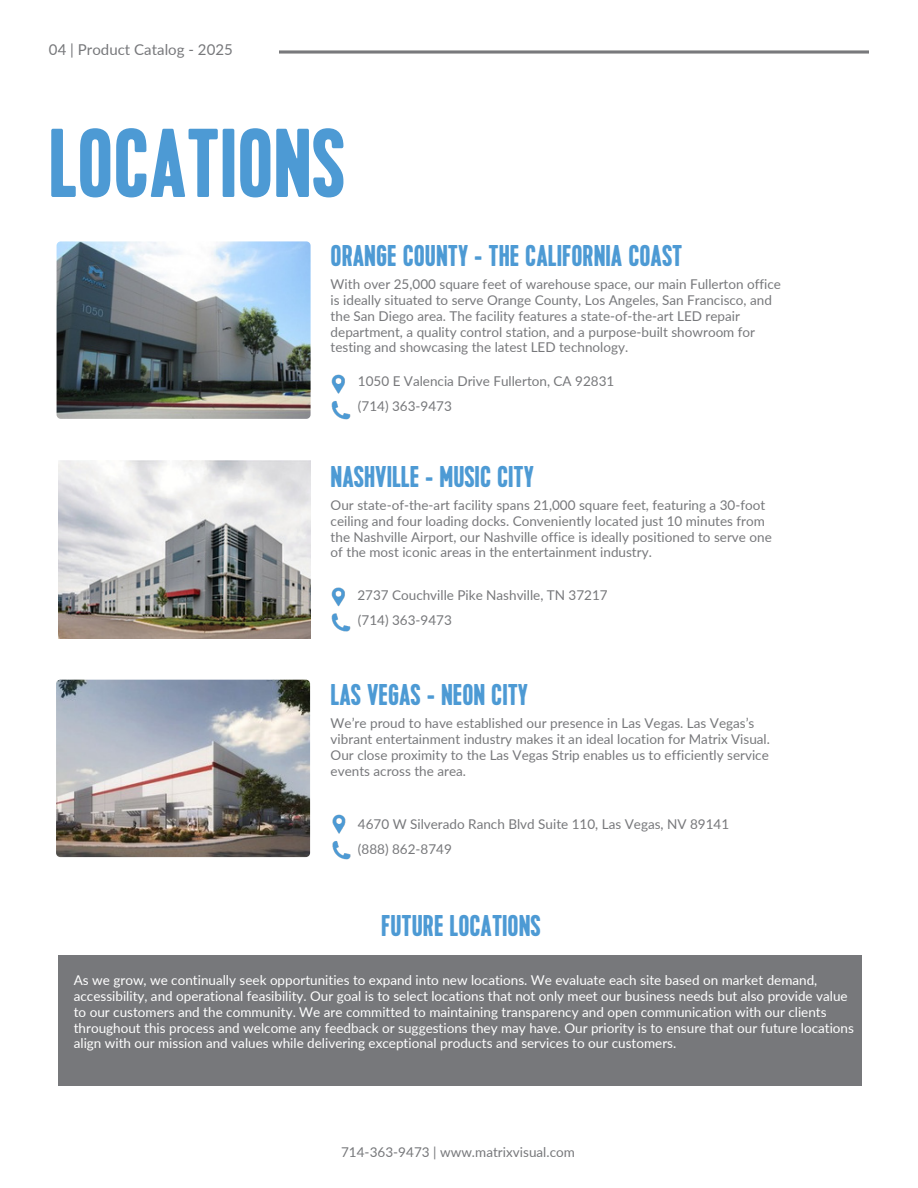
<style>
.page{position:relative;width:918px;height:1188px;background:#fff}
.page>*{position:absolute;margin:0;border:0;box-sizing:border-box;transform-origin:0 0}
.t1{font:700 97.5px "Kapra";color:#4d9ad4}
.t2{font:700 30px "Kapra";color:#4d9ad4}
.t3{font:15px "Lato";color:#77787b}
.t4{font:13.5px/15.8px "Lato";color:#77787b}
.t5{font:13.5px/15.8px "Lato";color:#fff}
</style>
<div class="page">
<img style="left:57px;top:241px;width:254px;height:178px;border-radius:4px">
<img style="left:56px;top:680px;width:254px;height:177px;border-radius:4px">
<img style="left:59px;top:460px;width:252px;height:178px">
<div style="left:58px;top:955px;width:804px;height:131px;background:#77787b"></div>
<img style="left:331px;top:374px;width:20px;height:46px">
<img style="left:331px;top:587px;width:20px;height:45px">
<img style="left:332px;top:814px;width:19px;height:46px">
<p class="t3" style="left:49px;top:40px;width:185px">04 | Product Catalog - 2025</p>
<h1 class="t1" style="left:48px;top:124px;width:298px">LOCATIONS</h1>
<p class="t2" style="left:331px;top:243px;width:353px">ORANGE COUNTY - THE CALIFORNIA COAST</p>
<p class="t4" style="left:331px;top:276px;width:452px">With over 25,000 square feet of warehouse space, our main Fullerton office is ideally situated to serve Orange County, Los Angeles, San Francisco, and the San Diego area. The facility features a state-of-the-art LED repair department, a quality control station, and a purpose-built showroom for testing and showcasing the latest LED technology.</p>
<p class="t4" style="left:358px;top:373px;width:258px">1050 E Valencia Drive Fullerton, CA 92831</p>
<p class="t4" style="left:358px;top:398px;width:95px">(714) 363-9473</p>
<p class="t2" style="left:331px;top:464px;width:205px">NASHVILLE - MUSIC CITY</p>
<p class="t4" style="left:331px;top:497px;width:443px">Our state-of-the-art facility spans 21,000 square feet, featuring a 30-foot ceiling and four loading docks. Conveniently located just 10 minutes from the Nashville Airport, our Nashville office is ideally positioned to serve one of the most iconic areas in the entertainment industry.</p>
<p class="t4" style="left:357px;top:587px;width:252px">2737 Couchville Pike Nashville, TN 37217</p>
<p class="t4" style="left:358px;top:612px;width:95px">(714) 363-9473</p>
<p class="t2" style="left:331px;top:682px;width:199px">LAS VEGAS - NEON CITY</p>
<p class="t4" style="left:331px;top:715px;width:441px">We’re proud to have established our presence in Las Vegas. Las Vegas’s vibrant entertainment industry makes it an ideal location for Matrix Visual.<br>Our close proximity to the Las Vegas Strip enables us to efficiently service events across the area.</p>
<p class="t4" style="left:358px;top:816px;width:373px">4670 W Silverado Ranch Blvd Suite 110, Las Vegas, NV 89141</p>
<p class="t4" style="left:358px;top:841px;width:95px">(888) 862-8749</p>
<p class="t2" style="left:381px;top:913px;width:161px">FUTURE LOCATIONS</p>
<p class="t5" style="left:74px;top:972px;width:782px">As we grow, we continually seek opportunities to expand into new locations. We evaluate each site based on market demand, accessibility, and operational feasibility. Our goal is to select locations that not only meet our business needs but also provide value to our customers and the community. We are committed to maintaining transparency and open communication with our clients throughout this process and welcome any feedback or suggestions they may have. Our priority is to ensure that our future locations align with our mission and values while delivering exceptional products and services to our customers.</p>
<p class="t4" style="left:341px;top:1144px;width:235px">714-363-9473 | www.matrixvisual.com</p>
</div>
